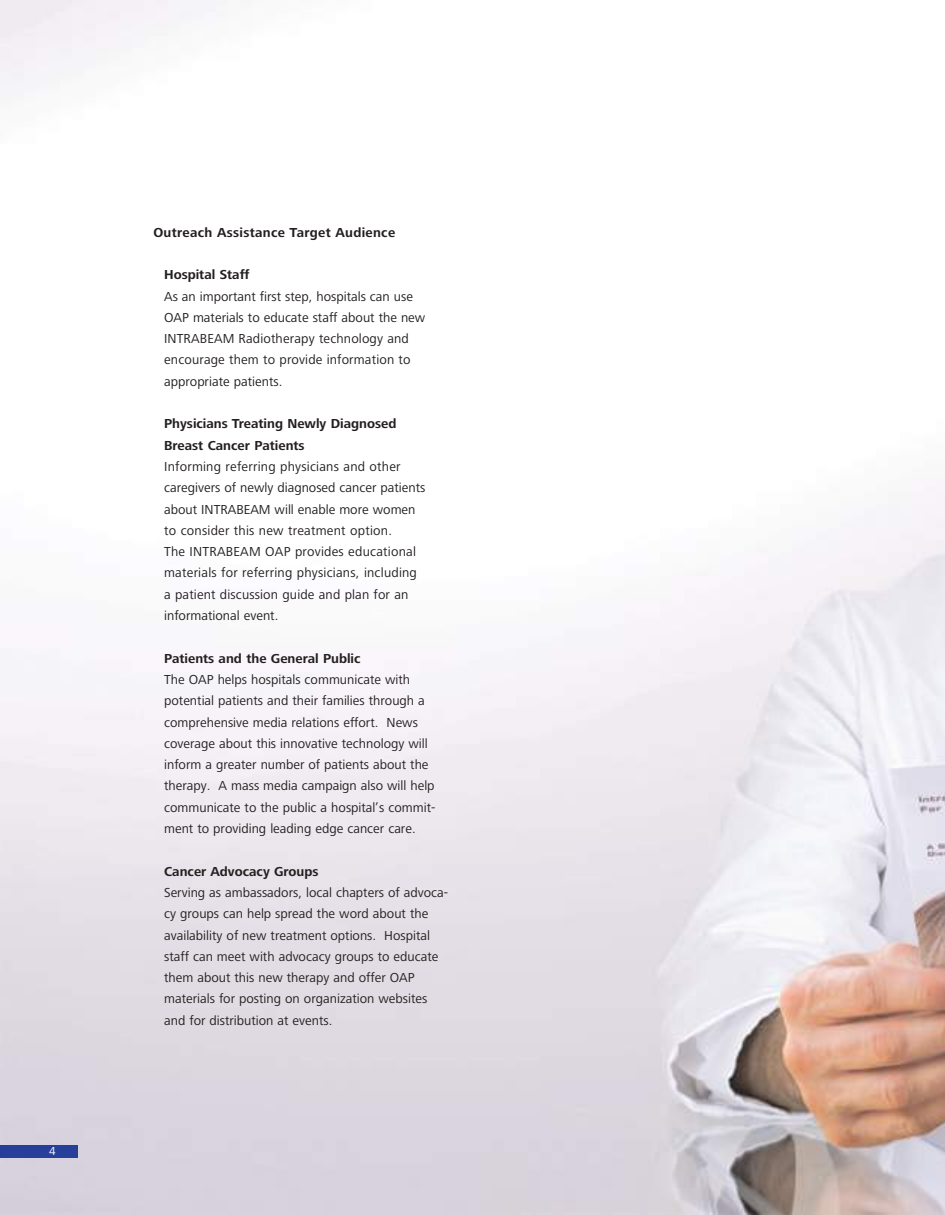
<style>
.page{position:relative;width:945px;height:1215px;background:#fff}
.page>*{position:absolute;margin:0;border:0;box-sizing:border-box;transform-origin:0 0}
.t1{font:13.5px/21.3px "Lino Frutiger Next";color:#241f1f}
.t2{font:700 13.5px/21.3px "Lino Frutiger Next";color:#241f1f}
.t3{font:700 13.5px "Lino Frutiger Next";letter-spacing:.025em;color:#241f1f}
.t4{font:12px "Lino Frutiger Next";color:#fff}
</style>
<div class="page">
<img style="left:0;top:0;width:945px;height:1215px">
<div style="left:0;top:1145px;width:77px;height:13px;background:#273e9a"></div>
<p class="t4" style="left:49px;top:1144px;width:8px">4</p>
<p class="t3" style="left:153px;top:225px;width:243px">Outreach Assistance Target Audience</p>
<p class="t2" style="left:164px;top:264px;width:87px">Hospital Staff</p>
<p class="t1" style="left:164px;top:285px;width:263px">As an important first step, hospitals can use OAP materials to educate staff about the new INTRABEAM Radiotherapy technology and encourage them to provide information to appropriate patients.</p>
<p class="t2" style="left:164px;top:413px;width:234px">Physicians Treating Newly Diagnosed<br>Breast Cancer Patients</p>
<p class="t1" style="left:164px;top:456px;width:263px">Informing referring physicians and other caregivers of newly diagnosed cancer patients about INTRABEAM will enable more women to consider this new treatment option.<br>The INTRABEAM OAP provides educational materials for referring physicians, including a patient discussion guide and plan for an informational event.</p>
<p class="t2" style="left:164px;top:648px;width:198px">Patients and the General Public</p>
<p class="t1" style="left:164px;top:669px;width:273px">The OAP helps hospitals communicate with potential patients and their families through a comprehensive media relations effort. News coverage about this innovative technology will inform a greater number of patients about the therapy. A mass media campaign also will help communicate to the public a hospital’s commit&shy;ment to providing leading edge cancer care.</p>
<p class="t2" style="left:164px;top:861px;width:156px">Cancer Advocacy Groups</p>
<p class="t1" style="left:164px;top:882px;width:286px">Serving as ambassadors, local chapters of advoca&shy;cy groups can help spread the word about the availability of new treatment options. Hospital staff can meet with advocacy groups to educate them about this new therapy and offer OAP materials for posting on organization websites and for distribution at events.</p>
</div>
